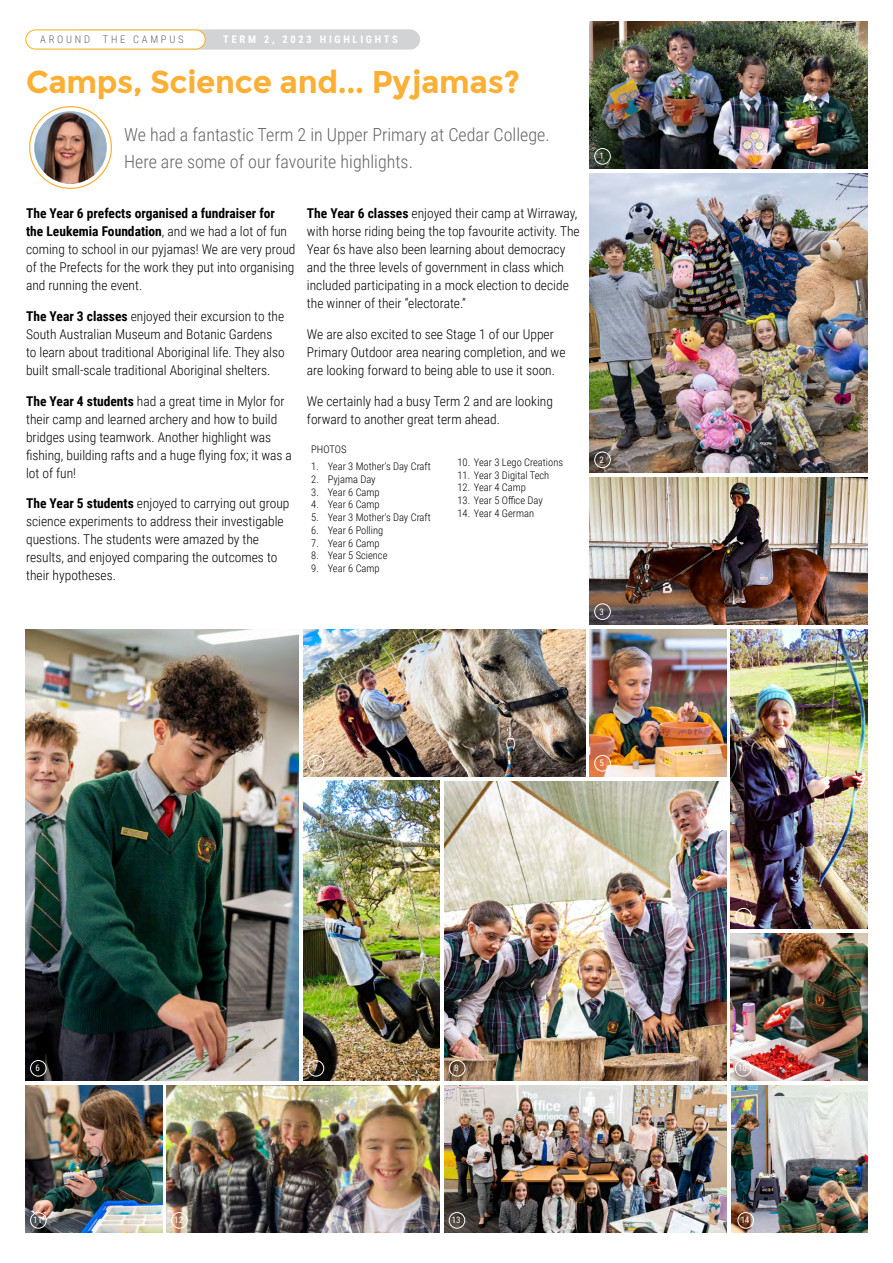
<style>
.page{position:relative;width:893px;height:1263px;background:#fff}
.page>*{position:absolute;margin:0;border:0;box-sizing:border-box;transform-origin:0 0}
.t1{font:700 31.5px "Montserrat";letter-spacing:-.01em;color:#fbaf34}
.t2{font:300 18px/27px "Roboto Condensed";color:#636466}
.t3{font:300 13.5px/18px "Roboto Condensed";color:#000}
.t4{font:300 10.5px "Roboto Condensed";color:#000}
.t5{font:700 10.5px "Roboto Condensed";letter-spacing:.26em;color:#fff}
.t6{font:300 10.5px "Roboto Condensed";letter-spacing:.26em;color:#636466}
.t7{font:9px "Roboto Condensed";color:#fff}
.s1{font-weight:700}
</style>
<div class="page">
<div style="left:29px;top:106px;width:83px;height:83px;border:1px solid #fbaf34;border-radius:50%"></div>
<img style="left:34px;top:111px;width:73px;height:73px;border-radius:36px">
<div style="left:71px;top:30px;width:349px;height:19px;background:#d1d3d4;border-radius:10px"></div>
<div style="left:71px;top:30px;width:349px;height:19px;border:1px solid #d1d3d4;border-radius:10px"></div>
<div style="left:26px;top:30px;width:179px;height:19px;background:#fff;border-radius:10px"></div>
<div style="left:26px;top:30px;width:180px;height:19px;border:1px solid #fcb116;border-radius:10px"></div>
<img style="left:26px;top:1085px;width:136px;height:148px">
<img style="left:26px;top:629px;width:273px;height:452px">
<img style="left:167px;top:1085px;width:273px;height:148px">
<img style="left:590px;top:629px;width:136px;height:148px">
<img style="left:303px;top:629px;width:282px;height:148px">
<img style="left:444px;top:1085px;width:282px;height:148px">
<img style="left:731px;top:1085px;width:136px;height:148px">
<img style="left:444px;top:781px;width:282px;height:300px">
<img style="left:731px;top:629px;width:136px;height:300px">
<img style="left:731px;top:933px;width:136px;height:148px">
<img style="left:303px;top:781px;width:137px;height:300px">
<img style="left:590px;top:477px;width:277px;height:148px">
<img style="left:590px;top:173px;width:277px;height:300px">
<img style="left:590px;top:21px;width:277px;height:147px">
<div style="left:308px;top:755px;width:16px;height:16px;border:1px solid #fff;border-radius:50%"></div>
<div style="left:594px;top:755px;width:17px;height:16px;border:1px solid #fff;border-radius:50%"></div>
<div style="left:30px;top:1060px;width:17px;height:16px;border:1px solid #fff;border-radius:50%"></div>
<div style="left:30px;top:1212px;width:17px;height:16px;border:1px solid #fff;border-radius:50%"></div>
<div style="left:171px;top:1212px;width:17px;height:16px;border:1px solid #fff;border-radius:50%"></div>
<div style="left:449px;top:1212px;width:16px;height:16px;border:1px solid #fff;border-radius:50%"></div>
<div style="left:737px;top:1212px;width:17px;height:16px;border:1px solid #fff;border-radius:50%"></div>
<div style="left:449px;top:1060px;width:16px;height:16px;border:1px solid #fff;border-radius:50%"></div>
<div style="left:308px;top:1060px;width:16px;height:16px;border:1px solid #fff;border-radius:50%"></div>
<div style="left:735px;top:1060px;width:16px;height:16px;border:1px solid #fff;border-radius:50%"></div>
<div style="left:735px;top:908px;width:17px;height:16px;border:1px solid #fff;border-radius:50%"></div>
<div style="left:594px;top:603px;width:17px;height:17px;border:1px solid #fff;border-radius:50%"></div>
<div style="left:594px;top:452px;width:17px;height:16px;border:1px solid #fff;border-radius:50%"></div>
<div style="left:594px;top:148px;width:17px;height:17px;border:1px solid #fff;border-radius:50%"></div>
<p class="t6" style="left:40px;top:32px;width:145px">AROUND THE CAMPUS</p>
<p class="t5" style="left:223px;top:32px;width:176px">TERM 2, 2023 HIGHLIGHTS</p>
<h1 class="t1" style="left:26px;top:63px;width:495px">Camps, Science and... Pyjamas?</h1>
<h2 class="t2" style="left:124px;top:121px;width:427px">We had a fantastic Term 2 in Upper Primary at Cedar College.<br>Here are some of our favourite highlights.</h2>
<p class="t3" style="left:26px;top:204px;width:271px"><span class="s1">The Year 6 prefects organised a fundraiser for the Leukemia Foundation</span>, and we had a lot of fun coming to school in our pyjamas! We are very proud of the Prefects for the work they put into organising and running the event.</p>
<p class="t3" style="left:26px;top:307px;width:260px"><span class="s1">The Year 3 classes</span> enjoyed their excursion to the South Australian Museum and Botanic Gardens to learn about traditional Aboriginal life. They also built small-scale traditional Aboriginal shelters.</p>
<p class="t3" style="left:26px;top:391px;width:267px"><span class="s1">The Year 4 students</span> had a great time in Mylor for their camp and learned archery and how to build bridges using teamwork. Another highlight was fishing, building rafts and a huge flying fox; it was a lot of fun!</p>
<p class="t3" style="left:26px;top:494px;width:265px"><span class="s1">The Year 5 students</span> enjoyed to carrying out group science experiments to address their investigable questions. The students were amazed by the results, and enjoyed comparing the outcomes to their hypotheses.</p>
<p class="t3" style="left:307px;top:204px;width:274px"><span class="s1">The Year 6 classes</span> enjoyed their camp at Wirraway, with horse riding being the top favourite activity. The Year 6s have also been learning about democracy and the three levels of government in class which included participating in a mock election to decide the winner of their “electorate.”</p>
<p class="t3" style="left:307px;top:325px;width:260px">We are also excited to see Stage 1 of our Upper<br>Primary Outdoor area nearing completion, and we are looking forward to being able to use it soon.</p>
<p class="t3" style="left:307px;top:391px;width:248px">We certainly had a busy Term 2 and are looking forward to another great term ahead.</p>
<p class="t4" style="left:311px;top:442px;width:37px">PHOTOS</p>
<p class="t4" style="left:311px;top:459px;width:121px">1. Year 3 Mother’s Day Craft</p>
<p class="t4" style="left:311px;top:472px;width:66px">2. Pyjama Day</p>
<p class="t4" style="left:311px;top:485px;width:70px">3. Year 6 Camp</p>
<p class="t4" style="left:311px;top:497px;width:70px">4. Year 6 Camp</p>
<p class="t4" style="left:311px;top:510px;width:121px">5. Year 3 Mother’s Day Craft</p>
<p class="t4" style="left:311px;top:523px;width:73px">6. Year 6 Polling</p>
<p class="t4" style="left:311px;top:536px;width:70px">7. Year 6 Camp</p>
<p class="t4" style="left:311px;top:548px;width:78px">8. Year 5 Science</p>
<p class="t4" style="left:311px;top:561px;width:70px">9. Year 6 Camp</p>
<p class="t4" style="left:457px;top:455px;width:107px">10. Year 3 Lego Creations</p>
<p class="t4" style="left:457px;top:468px;width:93px">11. Year 3 Digital Tech</p>
<p class="t4" style="left:457px;top:480px;width:70px">12. Year 4 Camp</p>
<p class="t4" style="left:457px;top:493px;width:87px">13. Year 5 Office Day</p>
<p class="t4" style="left:457px;top:506px;width:78px">14. Year 4 German</p>
<p class="t7" style="left:600px;top:150px;width:6px">1</p>
<p class="t7" style="left:600px;top:453px;width:6px">2</p>
<p class="t7" style="left:600px;top:605px;width:6px">3</p>
<p class="t7" style="left:35px;top:1062px;width:6px">6</p>
<p class="t7" style="left:313px;top:757px;width:6px">4</p>
<p class="t7" style="left:600px;top:757px;width:6px">5</p>
<p class="t7" style="left:741px;top:910px;width:6px">9</p>
<p class="t7" style="left:313px;top:1062px;width:6px">7</p>
<p class="t7" style="left:454px;top:1062px;width:6px">8</p>
<p class="t7" style="left:738px;top:1062px;width:10px">10</p>
<p class="t7" style="left:33px;top:1214px;width:10px">11</p>
<p class="t7" style="left:174px;top:1214px;width:10px">12</p>
<p class="t7" style="left:452px;top:1214px;width:10px">13</p>
<p class="t7" style="left:741px;top:1214px;width:10px">14</p>
</div>
